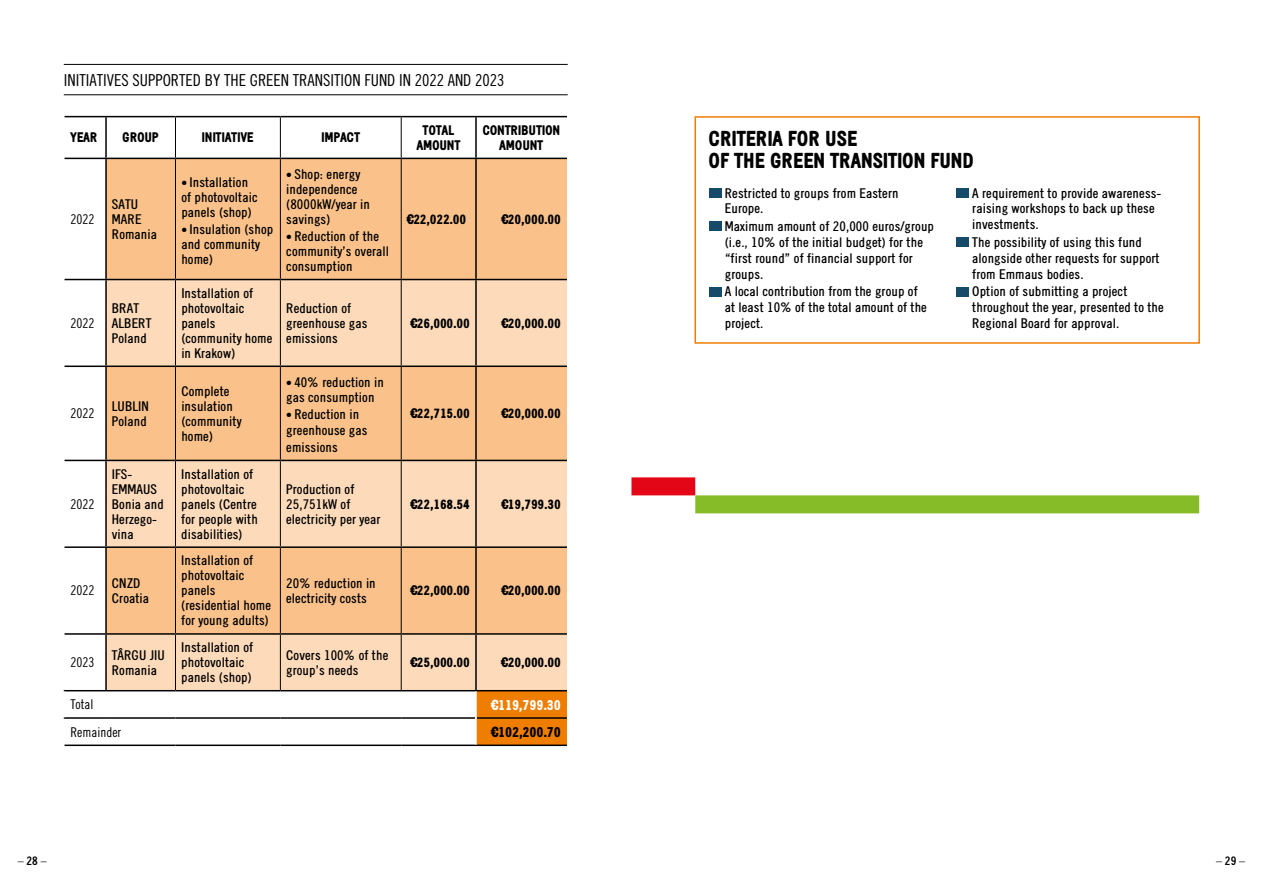
<style>
.page{position:relative;width:1263px;height:893px;background:#fff}
.page>*{position:absolute;margin:0;border:0;box-sizing:border-box;transform-origin:0 0}
.t1{font:900 21px/22.5px "Emmaus Diacritics";color:#020203}
.t2{font:300 16.5px "Emmaus";color:#000}
.t3{font:900 14.25px "Emmaus Diacritics";color:#fff}
.t4{font:900 14.25px "Emmaus Diacritics";color:#000}
.t5{font:13.5px/15px "Emmaus Diacritics";color:#000}
.t6{font:900 13.5px/15px "Emmaus Diacritics";color:#000;text-align:center}
.t7{font:300 13.5px "Emmaus";color:#000}
.t8{font:300 12px "Emmaus";color:#000}
.s1{font-family:"Bitter";font-weight:700}
.s2{font-weight:700}
</style>
<div class="page">
<hr style="left:65px;top:744px;width:41px;height:2px;background:#000">
<hr style="left:106px;top:744px;width:69px;height:2px;background:#000">
<hr style="left:175px;top:744px;width:105px;height:2px;background:#000">
<hr style="left:280px;top:744px;width:121px;height:2px;background:#000">
<hr style="left:401px;top:744px;width:75px;height:2px;background:#000">
<hr style="left:476px;top:744px;width:91px;height:2px;background:#000">
<svg style="left:64px;top:117px;width:503px;height:628px"></svg>
<hr style="left:475px;top:117px;width:2px;height:41px;background:#000">
<hr style="left:475px;top:159px;width:2px;height:120px;background:#000">
<hr style="left:475px;top:280px;width:2px;height:86px;background:#000">
<hr style="left:475px;top:367px;width:2px;height:93px;background:#000">
<hr style="left:475px;top:461px;width:2px;height:85px;background:#000">
<hr style="left:475px;top:548px;width:2px;height:85px;background:#000">
<hr style="left:475px;top:635px;width:2px;height:55px;background:#000">
<hr style="left:475px;top:691px;width:2px;height:27px;background:#fff">
<hr style="left:475px;top:718px;width:2px;height:26px;background:#fff">
<hr style="left:65px;top:116px;width:41px;height:1px;background:#020203">
<hr style="left:106px;top:116px;width:69px;height:1px;background:#020203">
<hr style="left:175px;top:116px;width:105px;height:1px;background:#020203">
<hr style="left:280px;top:116px;width:121px;height:1px;background:#020203">
<hr style="left:401px;top:116px;width:75px;height:1px;background:#020203">
<hr style="left:476px;top:116px;width:91px;height:1px;background:#020203">
<hr style="left:65px;top:158px;width:41px;height:1px;background:#000">
<hr style="left:106px;top:158px;width:69px;height:1px;background:#000">
<hr style="left:175px;top:158px;width:105px;height:1px;background:#000">
<hr style="left:280px;top:158px;width:121px;height:1px;background:#000">
<hr style="left:401px;top:158px;width:75px;height:1px;background:#000">
<hr style="left:476px;top:158px;width:91px;height:1px;background:#000">
<hr style="left:65px;top:279px;width:41px;height:1px;background:#000">
<hr style="left:106px;top:279px;width:69px;height:1px;background:#000">
<hr style="left:175px;top:279px;width:105px;height:1px;background:#000">
<hr style="left:280px;top:279px;width:121px;height:1px;background:#000">
<hr style="left:401px;top:279px;width:75px;height:1px;background:#000">
<hr style="left:476px;top:279px;width:91px;height:1px;background:#000">
<hr style="left:65px;top:366px;width:41px;height:1px;background:#000">
<hr style="left:106px;top:366px;width:69px;height:1px;background:#000">
<hr style="left:175px;top:366px;width:105px;height:1px;background:#000">
<hr style="left:280px;top:366px;width:121px;height:1px;background:#000">
<hr style="left:401px;top:366px;width:75px;height:1px;background:#000">
<hr style="left:476px;top:366px;width:91px;height:1px;background:#000">
<hr style="left:65px;top:460px;width:41px;height:1px;background:#000">
<hr style="left:106px;top:460px;width:69px;height:1px;background:#000">
<hr style="left:175px;top:460px;width:105px;height:1px;background:#000">
<hr style="left:280px;top:460px;width:121px;height:1px;background:#000">
<hr style="left:401px;top:460px;width:75px;height:1px;background:#000">
<hr style="left:476px;top:460px;width:91px;height:1px;background:#000">
<hr style="left:65px;top:546px;width:41px;height:2px;background:#000">
<hr style="left:106px;top:546px;width:69px;height:2px;background:#000">
<hr style="left:175px;top:546px;width:105px;height:2px;background:#000">
<hr style="left:280px;top:546px;width:121px;height:2px;background:#000">
<hr style="left:401px;top:546px;width:75px;height:2px;background:#000">
<hr style="left:476px;top:546px;width:91px;height:2px;background:#000">
<hr style="left:65px;top:633px;width:41px;height:2px;background:#000">
<hr style="left:106px;top:633px;width:69px;height:2px;background:#000">
<hr style="left:175px;top:633px;width:105px;height:2px;background:#000">
<hr style="left:280px;top:633px;width:121px;height:2px;background:#000">
<hr style="left:401px;top:633px;width:75px;height:2px;background:#000">
<hr style="left:476px;top:633px;width:91px;height:2px;background:#000">
<hr style="left:64px;top:64px;width:504px;height:1px;background:#000">
<hr style="left:64px;top:94px;width:504px;height:1px;background:#000">
<div style="left:709px;top:188px;width:12px;height:10px;background:#154a68"></div>
<div style="left:709px;top:222px;width:12px;height:9px;background:#154a68"></div>
<div style="left:709px;top:287px;width:12px;height:9px;background:#154a68"></div>
<div style="left:956px;top:188px;width:13px;height:10px;background:#154a68"></div>
<div style="left:956px;top:237px;width:13px;height:10px;background:#154a68"></div>
<div style="left:956px;top:287px;width:13px;height:9px;background:#154a68"></div>
<div style="left:694px;top:116px;width:506px;height:228px;border:2px solid #ef7d04"></div>
<div style="left:695px;top:495px;width:504px;height:18px;background:#86bc28"></div>
<div style="left:631px;top:477px;width:64px;height:18px;background:#e30617"></div>
<p class="t2" style="left:64px;top:70px;width:442px">INITIATIVES SUPPORTED BY THE GREEN TRANSITION FUND IN 2022 AND 2023</p>
<p class="t6" style="left:70px;top:129px;width:29px">YEAR</p>
<p class="t6" style="left:123px;top:129px;width:38px">GROUP</p>
<p class="t6" style="left:202px;top:129px;width:53px">INITIATIVE</p>
<p class="t6" style="left:321px;top:129px;width:40px">IMPACT</p>
<p class="t6" style="left:417px;top:122px;width:45px">TOTAL<br>AMOUNT</p>
<p class="t6" style="left:483px;top:122px;width:79px">CONTRIBUTION<br>AMOUNT</p>
<p class="t7" style="left:70px;top:211px;width:25px">2022</p>
<p class="t5" style="left:112px;top:196px;width:47px">SATU<br>MARE<br>Romania</p>
<p class="t7" style="left:70px;top:315px;width:25px">2022</p>
<p class="t5" style="left:112px;top:300px;width:41px">BRAT<br>ALBERT<br>Poland</p>
<p class="t7" style="left:70px;top:405px;width:25px">2022</p>
<p class="t5" style="left:112px;top:398px;width:39px">LUBLIN<br>Poland</p>
<p class="t5" style="left:181px;top:174px;width:78px"><span class="s1">•</span> Installation of photovoltaic panels (shop)</p>
<p class="t5" style="left:181px;top:220px;width:94px"><span class="s1">•</span> Insulation (shop and community home)</p>
<p class="t5" style="left:181px;top:285px;width:93px">Installation of photovoltaic panels (community home in Krakow)</p>
<p class="t5" style="left:286px;top:166px;width:85px"><span class="s1">•</span> Shop: energy independence (8000kW/year in savings)</p>
<p class="t5" style="left:286px;top:228px;width:104px"><span class="s1">•</span> Reduction of the community’s overall consumption</p>
<p class="t5" style="left:286px;top:300px;width:83px">Reduction of greenhouse gas emissions</p>
<p class="t6" style="left:407px;top:211px;width:61px">€22,022.00</p>
<p class="t6" style="left:502px;top:211px;width:61px">€20,000.00</p>
<p class="t6" style="left:411px;top:315px;width:61px">€26,000.00</p>
<p class="t6" style="left:502px;top:315px;width:61px">€20,000.00</p>
<p class="t5" style="left:181px;top:383px;width:62px">Complete insulation (community home)</p>
<p class="t5" style="left:286px;top:374px;width:99px"><span class="s1">•</span> 40% reduction in gas consumption</p>
<p class="t5" style="left:286px;top:405px;width:83px;line-height:16.5px"><span class="s1">•</span> Reduction in greenhouse gas emissions</p>
<p class="t6" style="left:411px;top:405px;width:61px">€22,715.00</p>
<p class="t6" style="left:502px;top:405px;width:61px">€20,000.00</p>
<p class="t7" style="left:70px;top:496px;width:25px">2022</p>
<p class="t5" style="left:112px;top:465px;width:54px">IFS-<br>EMMAUS<br>Bonia and<br>Herzego&shy;vina</p>
<p class="t5" style="left:181px;top:465px;width:78px">Installation of photovoltaic panels (Centre for people with disabilities)</p>
<p class="t7" style="left:70px;top:583px;width:25px">2022</p>
<p class="t5" style="left:112px;top:575px;width:39px">CNZD<br>Croatia</p>
<p class="t5" style="left:181px;top:552px;width:91px">Installation of photovoltaic panels (residential home for young adults)</p>
<p class="t5" style="left:286px;top:480px;width:96px">Production of<br>25,751kW of electricity per year</p>
<p class="t6" style="left:411px;top:496px;width:61px">€22,168.54</p>
<p class="t6" style="left:502px;top:496px;width:61px">€19,799.30</p>
<p class="t5" style="left:286px;top:575px;width:91px">20% reduction in electricity costs</p>
<p class="t6" style="left:411px;top:582px;width:61px">€22,000.00</p>
<p class="t6" style="left:502px;top:582px;width:61px">€20,000.00</p>
<p class="t7" style="left:70px;top:654px;width:25px">2023</p>
<p class="t5" style="left:112px;top:646px;width:55px">TÂRGU JIU<br>Romania</p>
<p class="t5" style="left:181px;top:639px;width:74px">Installation of photovoltaic panels (shop)</p>
<p class="t5" style="left:286px;top:646px;width:104px">Covers 100% of the group’s needs</p>
<p class="t6" style="left:411px;top:654px;width:61px">€25,000.00</p>
<p class="t6" style="left:502px;top:654px;width:61px">€20,000.00</p>
<p class="t7" style="left:70px;top:696px;width:25px">Total</p>
<p class="t3" style="left:491px;top:693px;width:71px">€119,799.30</p>
<p class="t7" style="left:70px;top:724px;width:52px">Remainder</p>
<p class="t4" style="left:491px;top:720px;width:71px">€102,200.70</p>
<h1 class="t1" style="left:709px;top:126px;width:267px">CRITERIA FOR USE<br>OF THE GREEN TRANSITION FUND</h1>
<p class="t5" style="left:725px;top:184px;width:175px;line-height:15.8px">Restricted to groups from Eastern<br>Europe.</p>
<p class="t5" style="left:725px;top:218px;width:211px;line-height:15.8px">Maximum amount of 20,000 euros/group (i.e., 10% of the initial budget) for the “first round” of financial support for groups.</p>
<p class="t5" style="left:725px;top:283px;width:204px;line-height:15.8px">A local contribution from the group of at least 10% of the total amount of the project.</p>
<p class="t5" style="left:972px;top:184px;width:191px;line-height:15.8px">A requirement to provide awareness&shy;raising workshops to back up these investments.</p>
<p class="t5" style="left:972px;top:234px;width:189px;line-height:15.8px">The possibility of using this fund alongside other requests for support from Emmaus bodies.</p>
<p class="t5" style="left:972px;top:283px;width:193px;line-height:15.8px">Option of submitting a project throughout the year, presented to the<br>Regional Board for approval.</p>
<p class="t8" style="left:18px;top:854px;width:31px">– <span class="s2">28</span> –</p>
<p class="t8" style="left:1216px;top:854px;width:31px">– <span class="s2">29</span> –</p>
</div>
